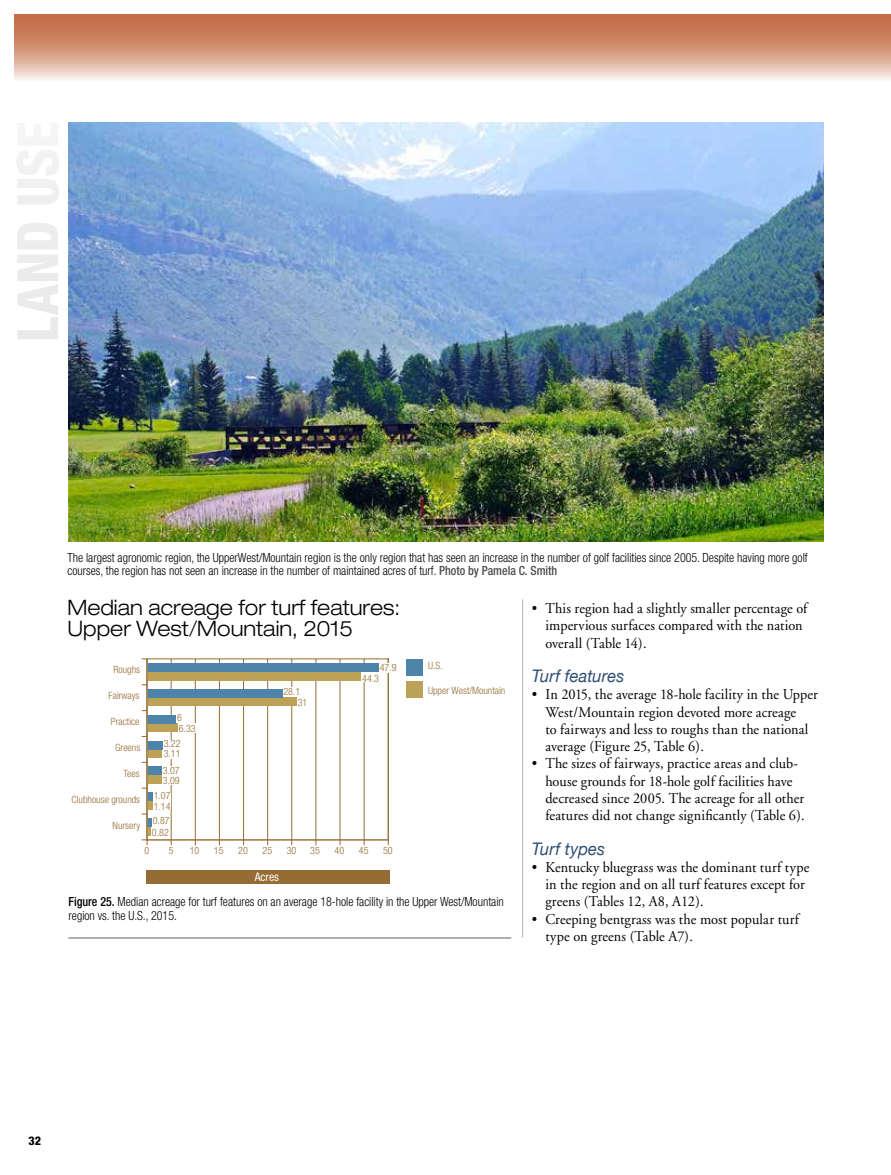
<style>
.page{position:relative;width:891px;height:1175px;background:#fff}
.page>*{position:absolute;margin:0;border:0;box-sizing:border-box;transform-origin:0 0}
.t1{font:300 expanded 21.3px/21px "Helvetica Neue";color:#000;scale:.95 1}
.t2{font:italic 17.4px "Helvetica Neue";color:#2e4d74;scale:.95 1}
.t3{font:15px/17.2px "Adobe Garamond";letter-spacing:.005em;color:#000;scale:.95 1}
.t4{font:300 condensed 12.6px/13.5px "Helvetica Neue";color:#000;scale:.95 1}
.t5{font:800 condensed 12px "Helvetica Neue";color:#000}
.t6{font:condensed 11.7px "Helvetica Neue";color:#fff}
.t7{font:300 condensed 10.05px "Helvetica Neue";color:#956c33}
.s1{font-weight:500;color:#4d4d4f}
.s2{font-weight:500}
</style>
<div class="page">
<svg style="left:14px;top:14px;width:877px;height:66px"></svg>
<img style="left:68px;top:123px;width:756px;height:418px">
<hr style="left:522px;top:599px;width:1px;height:338px;background:#b6b8ba">
<hr style="left:147px;top:658px;width:241px;height:1px;background:#956c33">
<hr style="left:388px;top:659px;width:1px;height:181px;background:#956c33">
<hr style="left:364px;top:659px;width:1px;height:181px;background:#956c33">
<hr style="left:340px;top:659px;width:1px;height:181px;background:#956c33">
<hr style="left:316px;top:659px;width:1px;height:181px;background:#956c33">
<hr style="left:292px;top:659px;width:1px;height:181px;background:#956c33">
<hr style="left:267px;top:659px;width:1px;height:181px;background:#956c33">
<hr style="left:243px;top:659px;width:1px;height:181px;background:#956c33">
<hr style="left:219px;top:659px;width:1px;height:181px;background:#956c33">
<hr style="left:195px;top:659px;width:1px;height:181px;background:#956c33">
<hr style="left:171px;top:659px;width:1px;height:181px;background:#956c33">
<div style="left:147px;top:801px;width:6px;height:8px;background:#bda157"></div>
<div style="left:147px;top:792px;width:5px;height:9px;background:#4f84aa"></div>
<div style="left:147px;top:775px;width:15px;height:9px;background:#bda157"></div>
<div style="left:147px;top:766px;width:15px;height:9px;background:#4f84aa"></div>
<div style="left:147px;top:749px;width:15px;height:9px;background:#bda157"></div>
<div style="left:147px;top:740px;width:16px;height:9px;background:#4f84aa"></div>
<div style="left:147px;top:723px;width:31px;height:9px;background:#bda157"></div>
<div style="left:147px;top:715px;width:29px;height:8px;background:#4f84aa"></div>
<div style="left:147px;top:697px;width:150px;height:9px;background:#bda157"></div>
<div style="left:147px;top:689px;width:136px;height:8px;background:#4f84aa"></div>
<div style="left:147px;top:672px;width:214px;height:8px;background:#bda157"></div>
<div style="left:147px;top:663px;width:231px;height:9px;background:#4f84aa"></div>
<svg style="left:142px;top:813px;width:9px;height:32px"></svg>
<hr style="left:147px;top:659px;width:1px;height:181px;background:#956c33">
<hr style="left:147px;top:839px;width:241px;height:1px;background:#956c33">
<div style="left:164px;top:774px;width:17px;height:10px;background:#fff"></div>
<div style="left:164px;top:766px;width:16px;height:9px;background:#fff"></div>
<div style="left:164px;top:748px;width:17px;height:10px;background:#fff"></div>
<div style="left:164px;top:740px;width:17px;height:10px;background:#fff"></div>
<div style="left:179px;top:723px;width:17px;height:9px;background:#fff"></div>
<div style="left:284px;top:687px;width:17px;height:9px;background:#fff"></div>
<div style="left:362px;top:672px;width:17px;height:10px;background:#fff"></div>
<div style="left:380px;top:662px;width:17px;height:10px;background:#fff"></div>
<div style="left:146px;top:870px;width:243px;height:14px;background:#956c33"></div>
<div style="left:406px;top:681px;width:17px;height:16px;background:#bda157"></div>
<div style="left:406px;top:659px;width:17px;height:17px;background:#4f84aa"></div>
<hr style="left:68px;top:937px;width:443px;height:1px;background:#939598">
<p class="t4" style="left:68px;top:550px;width:781px">The largest agronomic region, the UpperWest/Mountain region is the only region that has seen an increase in the number of golf facilities since 2005. Despite having more golf courses, the region has not seen an increase in the number of maintained acres of turf. <span class="s1">Photo by Pamela C. Smith</span></p>
<h1 class="t1" style="left:68px;top:597px;width:352px">Median acreage for turf features:<br>Upper West/Mountain, 2015</h1>
<p class="t7" style="left:113px;top:664px;width:28px">Roughs</p>
<p class="t7" style="left:380px;top:661px;width:18px">47.9</p>
<p class="t7" style="left:362px;top:672px;width:18px">44.3</p>
<p class="t7" style="left:108px;top:690px;width:33px">Fairways</p>
<p class="t7" style="left:283px;top:686px;width:18px">28.1</p>
<p class="t7" style="left:298px;top:696px;width:11px">31</p>
<p class="t7" style="left:111px;top:716px;width:30px">Practice</p>
<p class="t7" style="left:177px;top:712px;width:6px">6</p>
<p class="t7" style="left:179px;top:722px;width:18px">6.33</p>
<p class="t7" style="left:115px;top:742px;width:27px">Greens</p>
<p class="t7" style="left:164px;top:737px;width:18px">3.22</p>
<p class="t7" style="left:164px;top:748px;width:18px">3.11</p>
<p class="t7" style="left:124px;top:768px;width:18px">Tees</p>
<p class="t7" style="left:163px;top:764px;width:18px">3.07</p>
<p class="t7" style="left:163px;top:774px;width:18px">3.09</p>
<p class="t7" style="left:72px;top:794px;width:70px">Clubhouse grounds</p>
<p class="t7" style="left:154px;top:789px;width:18px">1.07</p>
<p class="t7" style="left:154px;top:800px;width:18px">1.14</p>
<p class="t7" style="left:113px;top:820px;width:29px">Nursery</p>
<p class="t7" style="left:153px;top:815px;width:18px">0.87</p>
<p class="t7" style="left:152px;top:826px;width:18px">0.82</p>
<p class="t7" style="left:144px;top:844px;width:6px">0</p>
<p class="t7" style="left:169px;top:844px;width:6px">5</p>
<p class="t7" style="left:190px;top:844px;width:11px">10</p>
<p class="t7" style="left:214px;top:844px;width:11px">15</p>
<p class="t7" style="left:238px;top:844px;width:11px">20</p>
<p class="t7" style="left:263px;top:844px;width:11px">25</p>
<p class="t7" style="left:287px;top:844px;width:11px">30</p>
<p class="t7" style="left:310px;top:844px;width:11px">35</p>
<p class="t7" style="left:335px;top:844px;width:11px">40</p>
<p class="t7" style="left:359px;top:844px;width:11px">45</p>
<p class="t7" style="left:383px;top:844px;width:11px">50</p>
<p class="t6" style="left:255px;top:870px;width:26px">Acres</p>
<p class="t7" style="left:428px;top:660px;width:16px">U.S.</p>
<p class="t7" style="left:428px;top:684px;width:79px">Upper West/Mountain</p>
<p class="t4" style="left:69px;top:895px;width:460px"><span class="s2">Figure 25.</span> Median acreage for turf features on an average 18-hole facility in the Upper West/Mountain region vs. the U.S., 2015.</p>
<p class="t3" style="left:545px;top:600px;width:277px;text-indent:-13px">• This region had a slightly smaller percentage of impervious surfaces compared with the nation overall (Table 14).</p>
<p class="t2" style="left:532px;top:663px;width:99px">Turf features</p>
<p class="t3" style="left:545px;top:686px;width:288px;text-indent:-13px">• In 2015, the average 18-hole facility in the Upper West/Mountain region devoted more acreage<br>to fairways and less to roughs than the national average (Figure 25, Table 6).</p>
<p class="t3" style="left:545px;top:755px;width:274px;text-indent:-14px">• The sizes of fairways, practice areas and club&shy;house grounds for 18-hole golf facilities have decreased since 2005. The acreage for all other features did not change significantly (Table 6).</p>
<p class="t2" style="left:532px;top:836px;width:79px">Turf types</p>
<p class="t3" style="left:545px;top:859px;width:279px;text-indent:-13px">• Kentucky bluegrass was the dominant turf type in the region and on all turf features except for greens (Tables 12, A8, A12).</p>
<p class="t3" style="left:545px;top:910px;width:269px;text-indent:-13px">• Creeping bentgrass was the most popular turf type on greens (Table A7).</p>
<p class="t5" style="left:28px;top:1132px;width:14px">32</p>
</div>
